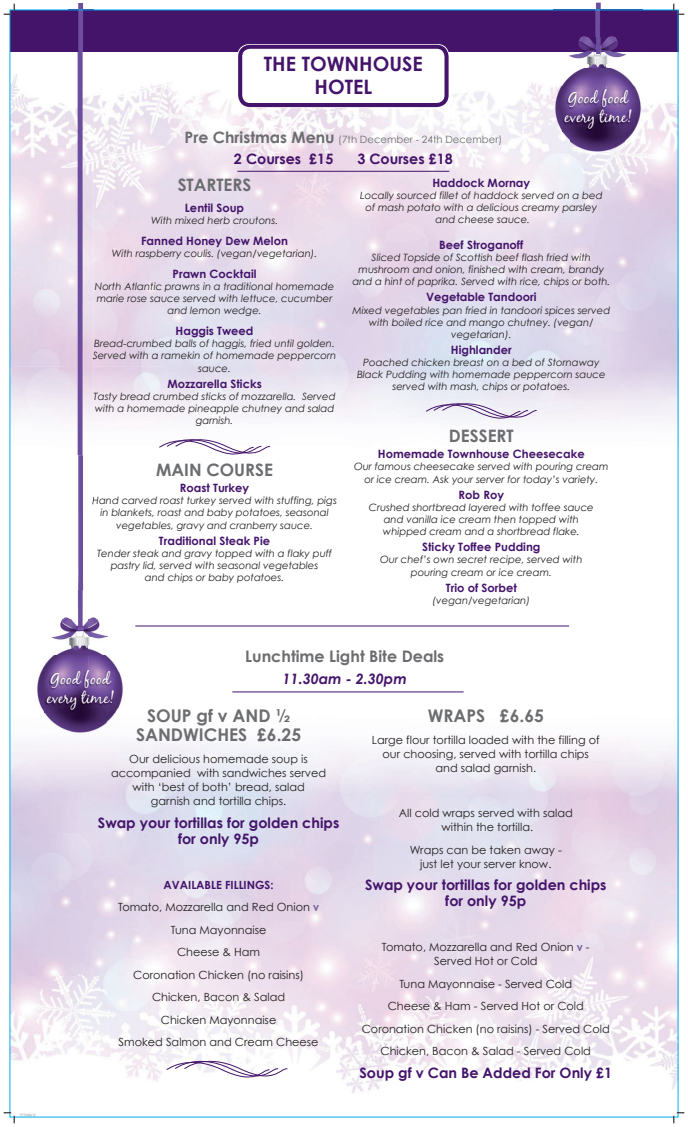
<style>
.page{position:relative;width:688px;height:1127px;background:#fff}
.page>*{position:absolute;margin:0;border:0;box-sizing:border-box;transform-origin:0 0}
.t1{font:700 19.85px/23.8px "Century Gothic";color:#44146b;text-align:center}
.t2{font:700 17.45px/19px "Century Gothic";color:#6c6d70;text-align:center}
.t3{font:700 17.15px "Century Gothic";color:#6c6d70}
.t4{font:16.25px/19.5px "Black Jack";color:#fff}
.t5{font:700 15.9px "Century Gothic";color:#6c6d70}
.t6{font:700 14.35px/16px "Century Gothic";color:#44146b;text-align:center}
.t7{font:italic 700 14.35px "Century Gothic";color:#44146b}
.t8{font:700 14.3px "Century Gothic";color:#44146b}
.t9{font:700 11.5px "Century Gothic";color:#44146b}
.t10{font:11.25px/22.5px "Century Gothic";color:#231f20;text-align:center}
.t11{font:italic 10.05px/12.1px "Century Gothic";color:#231f20;text-align:center}
.t12{font:10.05px "Century Gothic";color:#6c6d70}
.s1{font-weight:700;font-size:15.7px}
.s2{font-weight:700;color:#44146b}
.s3{font-weight:700;color:#796097}
</style>
<div class="page">
<img style="left:12px;top:74px;width:541px;height:79px">
<img style="left:625px;top:103px;width:51px;height:318px">
<img style="left:12px;top:153px;width:613px;height:271px">
<img style="left:94px;top:352px;width:242px;height:9px">
<div style="left:10px;top:10px;width:668px;height:42px;background:#44146b"></div>
<div style="left:237px;top:44px;width:212px;height:64px;border:4px solid #fff;border-radius:10px"></div>
<div style="left:240px;top:47px;width:206px;height:58px;background:#fff;border-radius:10px"></div>
<div style="left:238px;top:45px;width:210px;height:62px;border:4px solid #44146b;border-radius:10px"></div>
<img style="left:116px;top:740px;width:560px;height:353px">
<img style="left:12px;top:744px;width:104px;height:371px">
<img style="left:40px;top:590px;width:80px;height:83px">
<img style="left:37px;top:673px;width:7px;height:35px">
<img style="left:114px;top:673px;width:9px;height:35px">
<img style="left:41px;top:708px;width:30px;height:24px">
<img style="left:71px;top:712px;width:36px;height:21px">
<img style="left:107px;top:708px;width:12px;height:14px">
<img style="left:44px;top:669px;width:70px;height:43px">
<img style="left:553px;top:3px;width:89px;height:51px">
<img style="left:553px;top:52px;width:53px;height:51px">
<img style="left:606px;top:54px;width:35px;height:49px">
<img style="left:553px;top:103px;width:17px;height:51px">
<img style="left:624px;top:103px;width:18px;height:51px">
<img style="left:570px;top:132px;width:54px;height:22px">
<img style="left:562px;top:88px;width:69px;height:44px">
<hr style="left:237px;top:171px;width:212px;height:1px;background:#44146b">
<svg style="left:159px;top:439px;width:111px;height:16px"></svg>
<svg style="left:425px;top:395px;width:112px;height:29px"></svg>
<hr style="left:232px;top:692px;width:231px;height:1px;background:#44146b">
<svg style="left:166px;top:1052px;width:122px;height:35px"></svg>
<img style="left:68px;top:3px;width:25px;height:587px">
<hr style="left:135px;top:626px;width:434px;height:1px;background:#44146b">
<svg style="left:4px;top:4px;width:11px;height:11px"></svg>
<svg style="left:4px;top:1112px;width:11px;height:11px"></svg>
<svg style="left:673px;top:4px;width:11px;height:11px"></svg>
<svg style="left:673px;top:1112px;width:11px;height:11px"></svg>
<h1 class="t1" style="left:264px;top:51px;width:160px">THE TOWNHOUSE<br>HOTEL</h1>
<p class="t12" style="left:184px;top:133px;width:319px"><span class="s1">Pre Christmas Menu</span> (7th December - 24th December)</p>
<h3 class="t8" style="left:234px;top:150px;width:101px">2 Courses £15</h3>
<h3 class="t8" style="left:357px;top:150px;width:97px">3 Courses £18</h3>
<h3 class="t4" style="left:564px;top:88px;width:69px">Good food every time!</h3>
<h3 class="t3" style="left:178px;top:174px;width:75px">STARTERS</h3>
<p class="t9" style="left:185px;top:201px;width:61px">Lentil Soup</p>
<p class="t11" style="left:151px;top:214px;width:129px">With mixed herb croutons.</p>
<p class="t9" style="left:141px;top:234px;width:148px">Fanned Honey Dew Melon</p>
<p class="t11" style="left:112px;top:247px;width:207px">With raspberry coulis. (vegan/vegetarian).</p>
<p class="t9" style="left:172px;top:267px;width:85px">Prawn Cocktail</p>
<p class="t11" style="left:95px;top:280px;width:241px">North Atlantic prawns in a traditional homemade marie rose sauce served with lettuce, cucumber and lemon wedge.</p>
<p class="t9" style="left:175px;top:324px;width:79px">Haggis Tweed</p>
<p class="t11" style="left:93px;top:337px;width:245px">Bread-crumbed balls of haggis, fried until golden.<br>Served with a ramekin of homemade peppercorn sauce.</p>
<p class="t9" style="left:167px;top:376px;width:96px">Mozzarella Sticks</p>
<p class="t11" style="left:93px;top:390px;width:243px">Tasty bread crumbed sticks of mozzarella. Served with a homemade pineapple chutney and salad garnish.</p>
<h3 class="t3" style="left:156px;top:459px;width:118px">MAIN COURSE</h3>
<p class="t9" style="left:180px;top:481px;width:71px">Roast Turkey</p>
<p class="t11" style="left:92px;top:494px;width:246px">Hand carved roast turkey served with stuffing, pigs in blankets, roast and baby potatoes, seasonal vegetables, gravy and cranberry sauce.</p>
<p class="t9" style="left:159px;top:533px;width:113px">Traditional Steak Pie</p>
<p class="t11" style="left:97px;top:547px;width:236px">Tender steak and gravy topped with a flaky puff pastry lid, served with seasonal vegetables<br>and chips or baby potatoes.</p>
<p class="t9" style="left:432px;top:176px;width:99px">Haddock Mornay</p>
<p class="t11" style="left:360px;top:189px;width:244px">Locally sourced fillet of haddock served on a bed of mash potato with a delicious creamy parsley and cheese sauce.</p>
<p class="t9" style="left:439px;top:237px;width:86px">Beef Stroganoff</p>
<p class="t11" style="left:352px;top:251px;width:259px">Sliced Topside of Scottish beef flash fried with mushroom and onion, finished with cream, brandy and a hint of paprika. Served with rice, chips or both.</p>
<p class="t9" style="left:426px;top:290px;width:112px">Vegetable Tandoori</p>
<p class="t11" style="left:352px;top:304px;width:259px">Mixed vegetables pan fried in tandoori spices served with boiled rice and mango chutney. (vegan/ vegetarian).</p>
<p class="t9" style="left:451px;top:342px;width:62px">Highlander</p>
<p class="t11" style="left:357px;top:356px;width:250px">Poached chicken breast on a bed of Stornaway<br>Black Pudding with homemade peppercorn sauce served with mash, chips or potatoes.</p>
<h3 class="t3" style="left:449px;top:425px;width:66px">DESSERT</h3>
<p class="t9" style="left:378px;top:447px;width:208px">Homemade Townhouse Cheesecake</p>
<p class="t11" style="left:354px;top:461px;width:256px">Our famous cheesecake served with pouring cream or ice cream. Ask your server for today’s variety.</p>
<p class="t9" style="left:458px;top:487px;width:47px">Rob Roy</p>
<p class="t11" style="left:369px;top:501px;width:226px">Crushed shortbread layered with toffee sauce and vanilla ice cream then topped with whipped cream and a shortbread flake.</p>
<p class="t9" style="left:422px;top:540px;width:120px">Sticky Toffee Pudding</p>
<p class="t11" style="left:380px;top:554px;width:204px">Our chef’s own secret recipe, served with pouring cream or ice cream.</p>
<p class="t9" style="left:445px;top:580px;width:72px">Trio of Sorbet</p>
<p class="t11" style="left:432px;top:594px;width:99px">(vegan/vegetarian)</p>
<h3 class="t5" style="left:245px;top:646px;width:200px">Lunchtime Light Bite Deals</h3>
<h3 class="t7" style="left:282px;top:669px;width:126px">11.30am - 2.30pm</h3>
<h3 class="t4" style="left:47px;top:668px;width:69px">Good food every time!</h3>
<h2 class="t2" style="left:136px;top:705px;width:166px">SOUP gf v AND ½<br>SANDWICHES £6.25</h2>
<p class="t10" style="left:111px;top:752px;width:216px;line-height:14px">Our delicious homemade soup is accompanied with sandwiches served with ‘best of both’ bread, salad<br>garnish and tortilla chips.</p>
<h3 class="t6" style="left:98px;top:814px;width:243px">Swap your tortillas for golden chips for only 95p</h3>
<p class="t10" style="left:118px;top:873px;width:202px"><span class="s2">AVAILABLE FILLINGS:<br></span>Tomato, Mozzarella and Red Onion <span class="s3">v<br></span>Tuna Mayonnaise<br>Cheese &amp; Ham<br>Coronation Chicken (no raisins)<br>Chicken, Bacon &amp; Salad<br>Chicken Mayonnaise<br>Smoked Salmon and Cream Cheese</p>
<h2 class="t2" style="left:427px;top:705px;width:118px">WRAPS £6.65</h2>
<p class="t10" style="left:372px;top:733px;width:229px;line-height:14px">Large flour tortilla loaded with the filling of our choosing, served with tortilla chips and salad garnish.</p>
<p class="t10" style="left:398px;top:806px;width:175px;line-height:14px">All cold wraps served with salad within the tortilla.</p>
<p class="t10" style="left:409px;top:842px;width:153px;line-height:14px">Wraps can be taken away - just let your server know.</p>
<h3 class="t6" style="left:365px;top:877px;width:243px">Swap your tortillas for golden chips for only 95p</h3>
<p class="t10" style="left:382px;top:940px;width:209px;line-height:14px">Tomato, Mozzarella and Red Onion <span class="s3">v</span> -<br>Served Hot or Cold</p>
<p class="t10" style="left:361px;top:972px;width:249px">Tuna Mayonnaise - Served Cold<br>Cheese &amp; Ham - Served Hot or Cold Coronation Chicken (no raisins) - Served Cold Chicken, Bacon &amp; Salad - Served Cold</p>
<h3 class="t6" style="left:359px;top:1064px;width:254px">Soup gf v Can Be Added For Only £1</h3>
</div>
